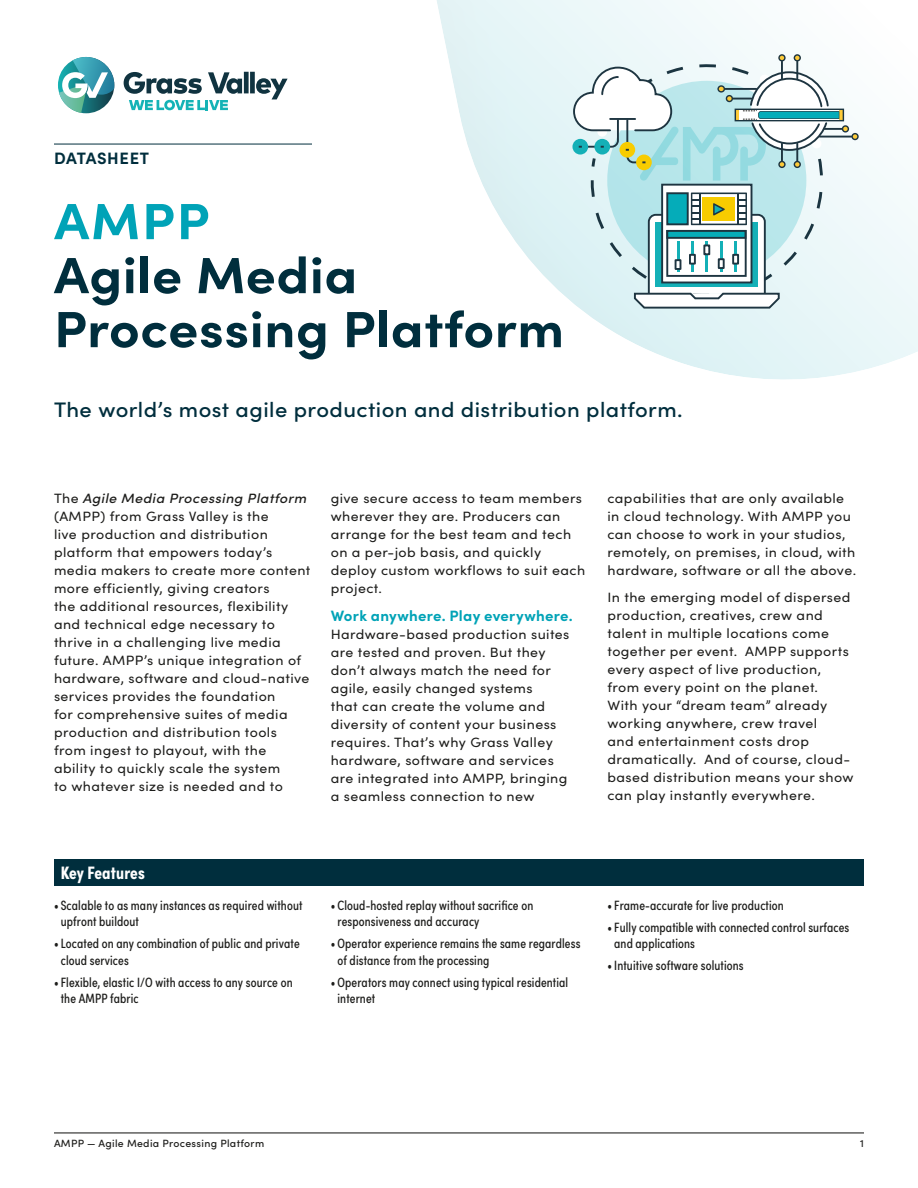
<style>
.page{position:relative;width:918px;height:1188px;background:#fff}
.page>*{position:absolute;margin:0;border:0;box-sizing:border-box;transform-origin:0 0}
.t1{font:700 51px/54px "Sofia Pro";letter-spacing:.01em;color:#002e3d;scale:1.05 1}
.t2{font:700 51px "Sofia Pro";color:#00a3b7;scale:1.05 1}
.t3{font:500 21px "Sofia Pro";letter-spacing:.02em;color:#002e3d;scale:1.05 1}
.t4{font:700 18px "Sofia Pro Condensed";letter-spacing:.01em;color:#fff}
.t5{font:700 16.5px "Sofia Pro";letter-spacing:.035em;color:#002e3d}
.t6{font:700 15px "Sofia Pro";letter-spacing:.015em;color:#00a3b7}
.t7{font:13.5px/18px "Sofia Pro";letter-spacing:.03em;color:#1d1d1b;scale:1.05 1}
.t8{font:13.5px/16.5px "Sofia Pro Condensed";letter-spacing:.01em;color:#1d1d1b}
.t9{font:500 10.5px "Sofia Pro";letter-spacing:.03em;color:#1d1d1b}
.s1{font-weight:500;font-style:italic}
</style>
<div class="page">
<svg style="left:130px;top:0;width:788px;height:380px"></svg>
<hr style="left:54px;top:1132px;width:810px;height:1px;background:#1d1d1b">
<svg style="left:124px;top:72px;width:164px;height:38px"></svg>
<svg style="left:59px;top:57px;width:55px;height:56px"></svg>
<hr style="left:54px;top:144px;width:258px;height:1px;background:#002e3d">
<svg style="left:587px;top:181px;width:240px;height:120px;background:#d2ebee"></svg>
<div style="left:778px;top:54px;width:8px;height:8px;border:1px solid #1e3541;border-radius:50%"></div>
<div style="left:851px;top:133px;width:8px;height:7px;border:1px solid #1e3541;border-radius:50%"></div>
<svg style="left:572px;top:55px;width:286px;height:126px"></svg>
<div style="left:794px;top:54px;width:7px;height:8px;border:1px solid #1e3541;border-radius:50%"></div>
<div style="left:662px;top:185px;width:90px;height:97px;background:linear-gradient(to right,#fff,#fff)"></div>
<div style="left:661px;top:184px;width:91px;height:99px;border:2px solid #1e3541"></div>
<svg style="left:633px;top:193px;width:148px;height:117px"></svg>
<div style="left:675px;top:259px;width:6px;height:11px;border:2px solid #1e3541"></div>
<hr style="left:691px;top:241px;width:3px;height:31px;background:#14b0b7">
<div style="left:690px;top:255px;width:5px;height:9px;background:#fff"></div>
<div style="left:689px;top:254px;width:7px;height:11px;border:2px solid #1e3541"></div>
<hr style="left:720px;top:241px;width:2px;height:31px;background:#14b0b7">
<div style="left:719px;top:259px;width:5px;height:9px;background:#fff"></div>
<div style="left:718px;top:258px;width:7px;height:11px;border:2px solid #1e3541"></div>
<hr style="left:706px;top:241px;width:2px;height:31px;background:#14b0b7">
<div style="left:704px;top:245px;width:5px;height:9px;background:#fff"></div>
<div style="left:703px;top:244px;width:7px;height:11px;border:2px solid #1e3541"></div>
<hr style="left:734px;top:241px;width:3px;height:31px;background:#14b0b7">
<div style="left:733px;top:255px;width:5px;height:9px;background:#fff"></div>
<div style="left:732px;top:254px;width:7px;height:11px;border:2px solid #1e3541"></div>
<div style="left:54px;top:860px;width:810px;height:26px;background:#002e3d"></div>
<p class="t5" style="left:54px;top:145px;width:96px">DATASHEET</p>
<h1 class="t2" style="left:54px;top:182px;width:150px">AMPP</h1>
<h1 class="t1" style="left:54px;top:244px;width:487px">Agile Media<br>Processing Platform</h1>
<h2 class="t3" style="left:54px;top:394px;width:600px">The world’s most agile production and distribution platform.</h2>
<p class="t7" style="left:54px;top:489px;width:246px">The <span class="s1">Agile Media Processing Platform </span>(AMPP) from Grass Valley is the<br>live production and distribution platform that empowers today’s media makers to create more content more efficiently, giving creators<br>the additional resources, flexibility and technical edge necessary to thrive in a challenging live media future. AMPP’s unique integration of hardware, software and cloud-native services provides the foundation<br>for comprehensive suites of media production and distribution tools from ingest to playout, with the ability to quickly scale the system<br>to whatever size is needed and to</p>
<p class="t7" style="left:331px;top:489px;width:244px">give secure access to team members wherever they are. Producers can arrange for the best team and tech on a per-job basis, and quickly deploy custom workflows to suit each project.</p>
<p class="t6" style="left:331px;top:604px;width:244px">Work anywhere. Play everywhere.</p>
<p class="t7" style="left:331px;top:625px;width:229px">Hardware-based production suites are tested and proven. But they don’t always match the need for agile, easily changed systems<br>that can create the volume and diversity of content your business requires. That’s why Grass Valley hardware, software and services are integrated into AMPP, bringing a seamless connection to new</p>
<p class="t7" style="left:608px;top:489px;width:238px">capabilities that are only available in cloud technology. With AMPP you can choose to work in your studios, remotely, on premises, in cloud, with hardware, software or all the above.</p>
<p class="t7" style="left:608px;top:587px;width:236px">In the emerging model of dispersed production, creatives, crew and talent in multiple locations come together per event. AMPP supports every aspect of live production, from every point on the planet.<br>With your “dream team” already working anywhere, crew travel<br>and entertainment costs drop dramatically. And of course, cloud&shy;based distribution means your show can play instantly everywhere.</p>
<h3 class="t4" style="left:61px;top:859px;width:86px">Key Features</h3>
<p class="t8" style="left:61px;top:896px;width:243px;text-indent:-7px">• Scalable to as many instances as required without upfront buildout</p>
<p class="t8" style="left:61px;top:934px;width:240px;text-indent:-7px">•Located on any combination of public and private cloud services</p>
<p class="t8" style="left:61px;top:973px;width:233px;text-indent:-7px">•Flexible, elastic I/O with access to any source on the AMPP fabric</p>
<p class="t8" style="left:338px;top:896px;width:197px;text-indent:-7px">• Cloud-hosted replay without sacrifice on responsiveness and accuracy</p>
<p class="t8" style="left:338px;top:934px;width:244px;text-indent:-7px">• Operator experience remains the same regardless of distance from the processing</p>
<p class="t8" style="left:338px;top:973px;width:232px;text-indent:-7px">• Operators may connect using typical residential internet</p>
<p class="t8" style="left:608px;top:896px;width:178px">•Frame-accurate for live production</p>
<p class="t8" style="left:614px;top:918px;width:237px;text-indent:-7px">•Fully compatible with connected control surfaces and applications</p>
<p class="t8" style="left:608px;top:956px;width:138px">•Intuitive software solutions</p>
<p class="t9" style="left:54px;top:1136px;width:212px">AMPP — Agile Media Processing Platform</p>
<p class="t9" style="left:860px;top:1136px;width:5px">1</p>
</div>
